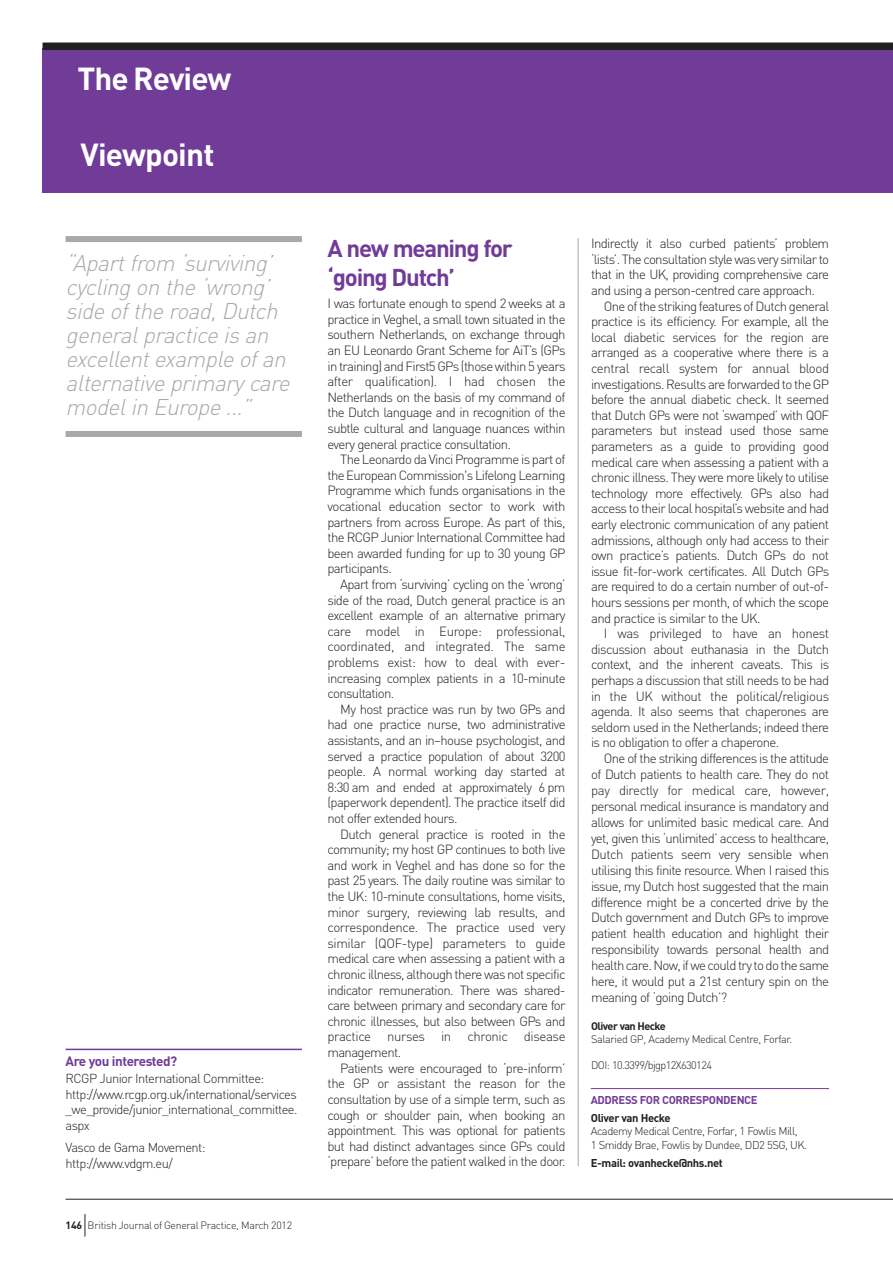
<style>
.page{position:relative;width:893px;height:1263px;background:#fff}
.page>*{position:absolute;margin:0;border:0;box-sizing:border-box;transform-origin:0 0}
.t1{font:700 31.5px "DIN";letter-spacing:-.03em;color:#fff}
.t2{font:700 24px/28.8px "DIN";letter-spacing:-.05em;color:#713c98}
.t3{font:italic 300 22.5px/24px "DIN";color:#a8a9ad}
.t4{font:700 13.5px "DIN";letter-spacing:-.035em;color:#713c98}
.t5{font:300 13.2px/15.6px "DIN";letter-spacing:-.05em;color:#231f20;text-align:justify}
.t6{font:300 12.9px/15.8px "DIN";letter-spacing:-.045em;color:#231f20}
.t7{font:300 11.25px/13.5px "DIN";letter-spacing:-.045em;color:#231f20}
.t8{font:700 11.25px "DIN";letter-spacing:-.035em;color:#231f20}
.t9{font:700 11.25px "DIN";letter-spacing:-.035em;color:#713c98}
.t10{font:300 10.8px "DIN";letter-spacing:-.035em;color:#231f20}
.t11{font:700 10.8px "DIN";letter-spacing:-.05em;color:#231f20}
.t12{font:300 10.5px "DIN";letter-spacing:-.025em;color:#231f20}
.s1{font-weight:700}
</style>
<div class="page">
<div style="left:43px;top:49px;width:850px;height:144px;background:#713c98"></div>
<div style="left:43px;top:43px;width:850px;height:7px;background:#231f20"></div>
<hr style="left:578px;top:238px;width:1px;height:928px;background:#a8a9ad">
<div style="left:66px;top:236px;width:236px;height:6px;background:#a8a9ad"></div>
<div style="left:66px;top:431px;width:236px;height:6px;background:#a8a9ad"></div>
<hr style="left:591px;top:1088px;width:238px;height:1px;background:#713c98">
<hr style="left:66px;top:1049px;width:236px;height:1px;background:#713c98">
<hr style="left:66px;top:1199px;width:827px;height:1px;background:#231f20">
<svg style="left:85px;top:1214px;width:1px;height:22px"></svg>
<h1 class="t1" style="left:77px;top:61px;width:155px">The Review</h1>
<h1 class="t1" style="left:81px;top:136px;width:135px">Viewpoint</h1>
<h3 class="t3" style="left:66px;top:251px;width:230px">“Apart from ‘surviving’ cycling on the ‘wrong’ side of the road, Dutch general practice is an excellent example of an alternative primary care model in Europe ...”</h3>
<p class="t4" style="left:66px;top:1053px;width:113px">Are you interested?</p>
<p class="t6" style="left:66px;top:1070px;width:233px">RCGP Junior International Committee: http://www.rcgp.org.uk/international/services _we_provide/junior_international_committee. aspx</p>
<p class="t6" style="left:66px;top:1140px;width:141px">Vasco de Gama Movement: http://www.vdgm.eu/</p>
<p class="t12" style="left:66px;top:1219px;width:228px"><span class="s1">146</span> British Journal of General Practice, March 2012</p>
<h2 class="t2" style="left:327px;top:235px;width:187px">A new meaning for ‘going Dutch’</h2>
<p class="t5" style="left:327px;top:296px;width:240px">I was fortunate enough to spend 2 weeks at a practice in Veghel, a small town situated in the southern Netherlands, on exchange through an EU Leonardo Grant Scheme for AiT’s (GPs in training) and First5 GPs (those within 5 years after qualification). I had chosen the Netherlands on the basis of my command of the Dutch language and in recognition of the subtle cultural and language nuances within every general practice consultation.</p>
<p class="t5" style="left:327px;top:452px;width:240px;text-indent:13px">The Leonardo da Vinci Programme is part of the European Commission's Lifelong Learning Programme which funds organisations in the vocational education sector to work with partners from across Europe. As part of this, the RCGP Junior International Committee had been awarded funding for up to 30 young GP participants.</p>
<p class="t5" style="left:327px;top:577px;width:240px;text-indent:13px">Apart from ‘surviving’ cycling on the ‘wrong’ side of the road, Dutch general practice is an excellent example of an alternative primary care model in Europe: professional, coordinated, and integrated. The same problems exist: how to deal with ever&shy;increasing complex patients in a 10-minute consultation.</p>
<p class="t5" style="left:327px;top:701px;width:240px;text-indent:13px">My host practice was run by two GPs and had one practice nurse, two administrative assistants, and an in–house psychologist, and served a practice population of about 3200 people. A normal working day started at 8:30 am and ended at approximately 6 pm (paperwork dependent). The practice itself did not offer extended hours.</p>
<p class="t5" style="left:327px;top:826px;width:240px;text-indent:13px">Dutch general practice is rooted in the community; my host GP continues to both live and work in Veghel and has done so for the past 25 years. The daily routine was similar to the UK: 10-minute consultations, home visits, minor surgery, reviewing lab results, and correspondence. The practice used very similar (QOF-type) parameters to guide medical care when assessing a patient with a chronic illness, although there was not specific indicator remuneration. There was shared&shy;care between primary and secondary care for chronic illnesses, but also between GPs and practice nurses in chronic disease management.</p>
<p class="t5" style="left:327px;top:1060px;width:240px;text-indent:13px">Patients were encouraged to ‘pre-inform’ the GP or assistant the reason for the consultation by use of a simple term, such as cough or shoulder pain, when booking an appointment. This was optional for patients but had distinct advantages since GPs could ‘prepare’ before the patient walked in the door.</p>
<p class="t5" style="left:591px;top:236px;width:240px">Indirectly it also curbed patients’ problem ‘lists’. The consultation style was very similar to that in the UK, providing comprehensive care and using a person-centred care approach.</p>
<p class="t5" style="left:591px;top:298px;width:240px;text-indent:13px">One of the striking features of Dutch general practice is its efficiency. For example, all the local diabetic services for the region are arranged as a cooperative where there is a central recall system for annual blood investigations. Results are forwarded to the GP before the annual diabetic check. It seemed that Dutch GPs were not ‘swamped’ with QOF parameters but instead used those same parameters as a guide to providing good medical care when assessing a patient with a chronic illness. They were more likely to utilise technology more effectively. GPs also had access to their local hospital’s website and had early electronic communication of any patient admissions, although only had access to their own practice’s patients. Dutch GPs do not issue fit-for-work certificates. All Dutch GPs are required to do a certain number of out-of&shy;hours sessions per month, of which the scope and practice is similar to the UK.</p>
<p class="t5" style="left:591px;top:626px;width:240px;text-indent:13px">I was privileged to have an honest discussion about euthanasia in the Dutch context, and the inherent caveats. This is perhaps a discussion that still needs to be had in the UK without the political/religious agenda. It also seems that chaperones are seldom used in the Netherlands; indeed there is no obligation to offer a chaperone.</p>
<p class="t5" style="left:591px;top:751px;width:240px;text-indent:13px">One of the striking differences is the attitude of Dutch patients to health care. They do not pay directly for medical care, however, personal medical insurance is mandatory and allows for unlimited basic medical care. And yet, given this ‘unlimited’ access to healthcare, Dutch patients seem very sensible when utilising this finite resource. When I raised this issue, my Dutch host suggested that the main difference might be a concerted drive by the Dutch government and Dutch GPs to improve patient health education and highlight their responsibility towards personal health and health care. Now, if we could try to do the same here, it would put a 21st century spin on the meaning of ‘going Dutch’?</p>
<p class="t11" style="left:591px;top:1020px;width:76px">Oliver van Hecke</p>
<p class="t10" style="left:591px;top:1033px;width:202px">Salaried GP, Academy Medical Centre, Forfar.</p>
<p class="t10" style="left:591px;top:1059px;width:122px">DOI: 10.3399/bjgp12X630124</p>
<p class="t9" style="left:591px;top:1093px;width:168px">ADDRESS FOR CORRESPONDENCE</p>
<p class="t8" style="left:591px;top:1111px;width:81px">Oliver van Hecke</p>
<p class="t7" style="left:591px;top:1124px;width:218px">Academy Medical Centre, Forfar, 1 Fowlis Mill,<br>1 Smiddy Brae, Fowlis by Dundee, DD2 5SG, UK.</p>
<p class="t8" style="left:591px;top:1156px;width:133px">E-mail: ovanhecke@nhs.net</p>
</div>
